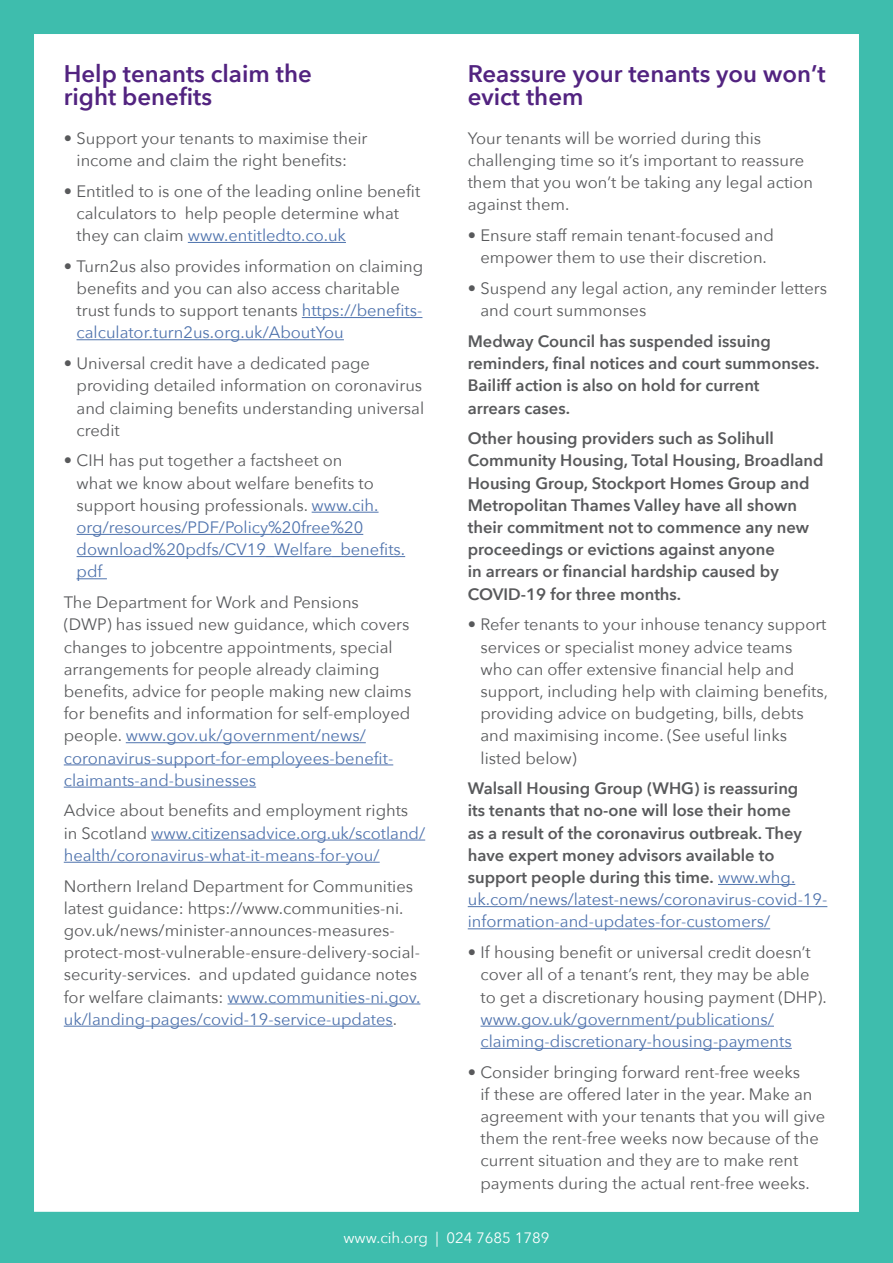
<style>
.page{position:relative;width:893px;height:1263px;background:#3ebdad}
.page>*{position:absolute;margin:0;border:0;box-sizing:border-box;transform-origin:0 0}
.t1{font:600 24px/22.2px "Avenir Next";color:#522380}
.t2{font:16.5px/22.2px "Avenir Next";color:#58595b}
.t3{font:600 16.5px/22.2px "Avenir Next";color:#58595b}
.t4{font:16.5px/22.2px "Avenir Next";color:#4f73ad}
.t5{font:15px "Avenir Next";color:#fff}
.s1{color:#4f73ad}
.s2{color:#58595b}
.s3{font-weight:400;color:#4f73ad}
</style>
<div class="page">
<div style="left:34px;top:34px;width:825px;height:1178px;background:#fff"></div>
<hr style="left:188px;top:242px;width:158px;height:1px;background:#4f73ad">
<hr style="left:302px;top:317px;width:120px;height:1px;background:#4f73ad">
<hr style="left:77px;top:339px;width:267px;height:1px;background:#4f73ad">
<hr style="left:312px;top:512px;width:67px;height:1px;background:#4f73ad">
<hr style="left:77px;top:534px;width:286px;height:1px;background:#4f73ad">
<hr style="left:77px;top:556px;width:328px;height:1px;background:#4f73ad">
<hr style="left:77px;top:578px;width:30px;height:1px;background:#4f73ad">
<hr style="left:126px;top:742px;width:240px;height:1px;background:#4f73ad">
<hr style="left:64px;top:764px;width:329px;height:1px;background:#4f73ad">
<hr style="left:64px;top:787px;width:192px;height:1px;background:#4f73ad">
<hr style="left:151px;top:840px;width:274px;height:1px;background:#4f73ad">
<hr style="left:64px;top:862px;width:316px;height:1px;background:#4f73ad">
<hr style="left:228px;top:1003px;width:192px;height:1px;background:#4f73ad">
<hr style="left:64px;top:1026px;width:329px;height:1px;background:#4f73ad">
<hr style="left:718px;top:884px;width:77px;height:1px;background:#4f73ad">
<hr style="left:468px;top:906px;width:359px;height:1px;background:#4f73ad">
<hr style="left:468px;top:928px;width:302px;height:1px;background:#4f73ad">
<hr style="left:480px;top:1026px;width:294px;height:1px;background:#4f73ad">
<hr style="left:480px;top:1048px;width:312px;height:1px;background:#4f73ad">
<h1 class="t1" style="left:64px;top:62px;width:250px">Help tenants claim the right benefits</h1>
<p class="t2" style="left:64px;top:126px;width:305px;text-align:center">• Support your tenants to maximise their income and claim the right benefits:</p>
<p class="t2" style="left:77px;top:179px;width:345px;text-indent:-13px">• Entitled to is one of the leading online benefit calculators to help people determine what they can claim <span class="s1">www.entitledto.co.uk</span></p>
<p class="t2" style="left:77px;top:254px;width:348px;text-indent:-13px">• Turn2us also provides information on claiming benefits and you can also access charitable trust funds to support tenants <span class="s1">https://benefits&shy;calculator.turn2us.org.uk/AboutYou</span></p>
<p class="t2" style="left:77px;top:352px;width:349px;text-indent:-13px">• Universal credit have a dedicated page providing detailed information on coronavirus and claiming benefits understanding universal credit</p>
<p class="t2" style="left:77px;top:449px;width:330px;text-indent:-13px">• CIH has put together a factsheet on<br>what we know about welfare benefits to support housing professionals. <span class="s1">www.cih. org/resources/PDF/Policy%20free%20 download%20pdfs/CV19_Welfare_benefits. pdf</span></p>
<p class="t2" style="left:64px;top:591px;width:349px">The Department for Work and Pensions<br>(DWP) has issued new guidance, which covers changes to jobcentre appointments, special arrangements for people already claiming benefits, advice for people making new claims for benefits and information for self-employed people. <span class="s1">www.gov.uk/government/news/ coronavirus-support-for-employees-benefit&shy;claimants-and-businesses</span></p>
<p class="t4" style="left:64px;top:799px;width:363px"><span class="s2">Advice about benefits and employment rights in Scotland</span> www.citizensadvice.org.uk/scotland/ health/coronavirus-what-it-means-for-you/</p>
<p class="t2" style="left:64px;top:874px;width:358px">Northern Ireland Department for Communities latest guidance: https://www.communities-ni. gov.uk/news/minister-announces-measures&shy;protect-most-vulnerable-ensure-delivery-social&shy;security-services. and updated guidance notes for welfare claimants: <span class="s1">www.communities-ni.gov. uk/landing-pages/covid-19-service-updates</span>.</p>
<h1 class="t1" style="left:468px;top:62px;width:360px">Reassure your tenants you won’t evict them</h1>
<p class="t2" style="left:468px;top:126px;width:347px">Your tenants will be worried during this challenging time so it’s important to reassure them that you won’t be taking any legal action against them.</p>
<p class="t2" style="left:468px;top:224px;width:308px;text-align:center">• Ensure staff remain tenant-focused and empower them to use their discretion.</p>
<p class="t2" style="left:480px;top:277px;width:348px;text-indent:-13px">• Suspend any legal action, any reminder letters and court summonses</p>
<p class="t3" style="left:468px;top:330px;width:353px">Medway Council has suspended issuing reminders, final notices and court summonses.<br>Bailiff action is also on hold for current<br>arrears cases.</p>
<p class="t3" style="left:468px;top:427px;width:357px">Other housing providers such as Solihull Community Housing, Total Housing, Broadland Housing Group, Stockport Homes Group and Metropolitan Thames Valley have all shown their commitment not to commence any new proceedings or evictions against anyone<br>in arrears or financial hardship caused by COVID-19 for three months.</p>
<p class="t2" style="left:480px;top:613px;width:349px;text-indent:-13px">• Refer tenants to your inhouse tenancy support services or specialist money advice teams who can offer extensive financial help and support, including help with claiming benefits, providing advice on budgeting, bills, debts and maximising income. (See useful links listed below)</p>
<p class="t3" style="left:468px;top:777px;width:361px">Walsall Housing Group (WHG) is reassuring<br>its tenants that no-one will lose their home<br>as a result of the coronavirus outbreak. They have expert money advisors available to support people during this time. <span class="s3">www.whg. uk.com/news/latest-news/coronavirus-covid-19- information-and-updates-for-customers/</span></p>
<p class="t2" style="left:480px;top:940px;width:348px;text-indent:-13px">• If housing benefit or universal credit doesn’t cover all of a tenant’s rent, they may be able to get a discretionary housing payment (DHP).</p>
<p class="t4" style="left:480px;top:1007px;width:313px">www.gov.uk/government/publications/ claiming-discretionary-housing-payments</p>
<p class="t2" style="left:480px;top:1060px;width:346px;text-indent:-13px">• Consider bringing forward rent-free weeks<br>if these are offered later in the year. Make an agreement with your tenants that you will give them the rent-free weeks now because of the current situation and they are to make rent payments during the actual rent-free weeks.</p>
<p class="t5" style="left:343px;top:1225px;width:208px">www.cih.org | 024 7685 1789</p>
</div>
